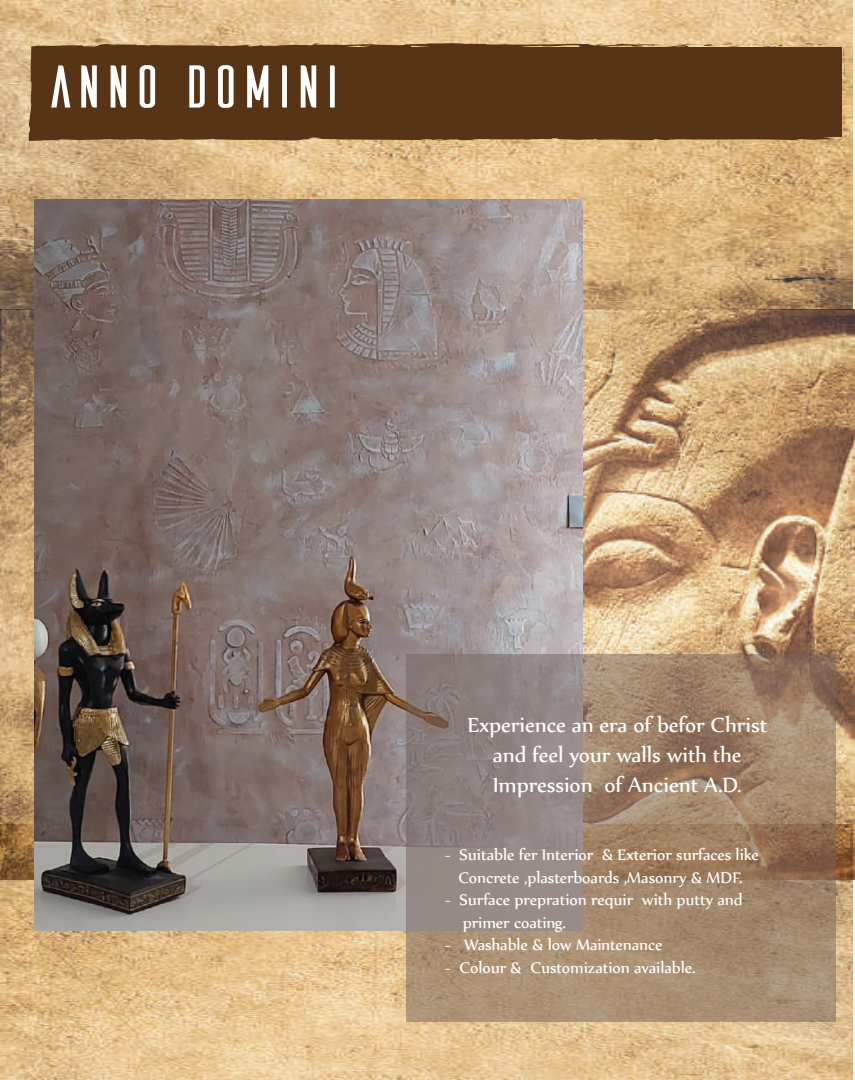
<style>
.page{position:relative;width:855px;height:1080px;background:#fff}
.page>*{position:absolute;margin:0;border:0;box-sizing:border-box;transform-origin:0 0}
.t1{font:61.62px "Ailerons";letter-spacing:-.035em;color:#fff;scale:1.12 1}
.t2{font:25px/30px "Nyala";color:#fff;text-align:center}
.t3{font:18.75px/22.5px "Nyala";color:#fff;text-align:center}
</style>
<div class="page">
<img style="left:0;top:0;width:853px;height:309px">
<img style="left:0;top:880px;width:853px;height:200px">
<img style="left:0;top:310px;width:855px;height:570px">
<svg style="left:843px;top:47px;width:2px;height:30px"></svg>
<div style="left:28px;top:43px;width:808px;height:99px;background:#583417"></div>
<svg style="left:80px;top:47px;width:13px;height:3px"></svg>
<svg style="left:218px;top:133px;width:6px;height:2px"></svg>
<svg style="left:589px;top:43px;width:196px;height:5px"></svg>
<svg style="left:502px;top:44px;width:44px;height:6px"></svg>
<svg style="left:314px;top:50px;width:15px;height:1px"></svg>
<svg style="left:826px;top:133px;width:20px;height:8px"></svg>
<img style="left:35px;top:200px;width:547px;height:730px">
<svg style="left:407px;top:655px;width:429px;height:367px"></svg>
<h1 class="t1" style="left:47px;top:46px;width:267px">ANNO DOMINI</h1>
<h2 class="t2" style="left:468px;top:709px;width:301px">Experience an era of befor Christ and feel your walls with the<br>Impression of Ancient A.D.</h2>
<p class="t3" style="left:445px;top:843px;width:315px">- Suitable fer Interior &amp; Exterior surfaces like<br>Concrete ,plasterboards ,Masonry &amp; MDF.</p>
<p class="t3" style="left:463px;top:888px;width:281px;text-align:left;text-indent:-18px">- Surface prepration requir with putty and primer coating.</p>
<p class="t3" style="left:445px;top:933px;width:219px">- Washable &amp; low Maintenance</p>
<p class="t3" style="left:445px;top:956px;width:252px">- Colour &amp; Customization available.</p>
</div>
